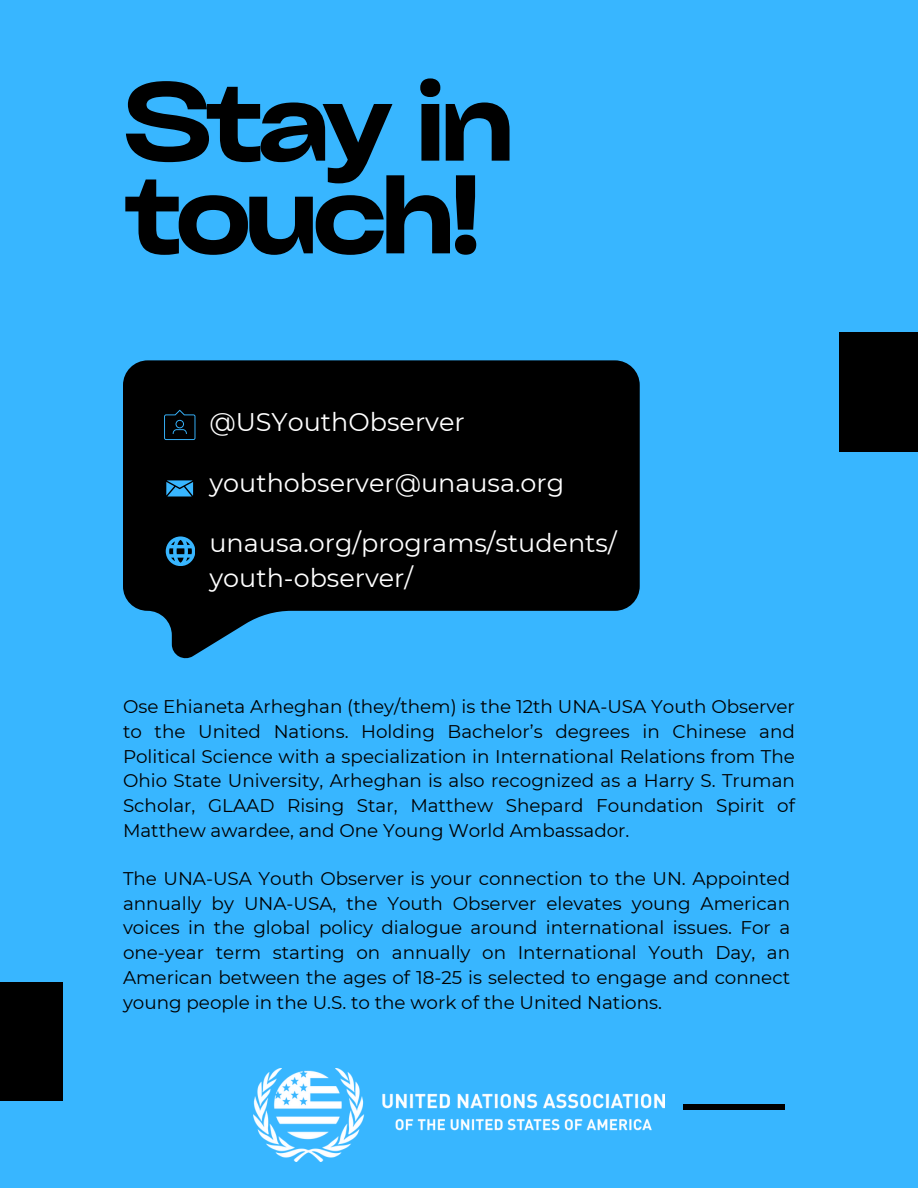
<style>
.page{position:relative;width:918px;height:1188px;background:#38b6ff}
.page>*{position:absolute;margin:0;border:0;box-sizing:border-box;transform-origin:0 0}
.t1{font:600 expanded 106.95px/92.7px "Cy Grotesk";letter-spacing:-.075em;color:#000}
.t2{font:25.5px/34.8px "Montserrat";color:#fff}
.t3{font:18.3px/24.8px "Montserrat";color:#000;text-align:justify}
</style>
<div class="page">
<div style="left:840px;top:332px;width:78px;height:119px;background:#000"></div>
<svg style="left:123px;top:360px;width:516px;height:298px;background:#081a25"></svg>
<svg style="left:158px;top:467px;width:43px;height:43px;background:#0a2230"></svg>
<svg style="left:166px;top:536px;width:29px;height:30px"></svg>
<div style="left:0;top:982px;width:63px;height:119px;background:#000"></div>
<div style="left:683px;top:1104px;width:102px;height:5px;background:#000"></div>
<svg style="left:164px;top:410px;width:31px;height:30px"></svg>
<img style="left:254px;top:1069px;width:410px;height:92px">
<p class="t1" style="left:123px;top:72px;width:394px">Stay in touch!</p>
<h2 class="t2" style="left:209px;top:404px;width:257px">@USYouthObserver</h2>
<p class="t2" style="left:209px;top:465px;width:356px">youthobserver@unausa.org</p>
<p class="t2" style="left:209px;top:526px;width:409px">unausa.org/programs/students/ youth-observer/</p>
<h2 class="t3" style="left:123px;top:694px;width:673px">Ose Ehianeta Arheghan (they/them) is the 12th UNA-USA Youth Observer to the United Nations. Holding Bachelor’s degrees in Chinese and Political Science with a specialization in International Relations from The Ohio State University, Arheghan is also recognized as a Harry S. Truman Scholar, GLAAD Rising Star, Matthew Shepard Foundation Spirit of Matthew awardee, and One Young World Ambassador.</h2>
<h2 class="t3" style="left:123px;top:866px;width:669px">The UNA-USA Youth Observer is your connection to the UN. Appointed annually by UNA-USA, the Youth Observer elevates young American voices in the global policy dialogue around international issues. For a one-year term starting on annually on International Youth Day, an American between the ages of 18-25 is selected to engage and connect young people in the U.S. to the work of the United Nations.</h2>
</div>
